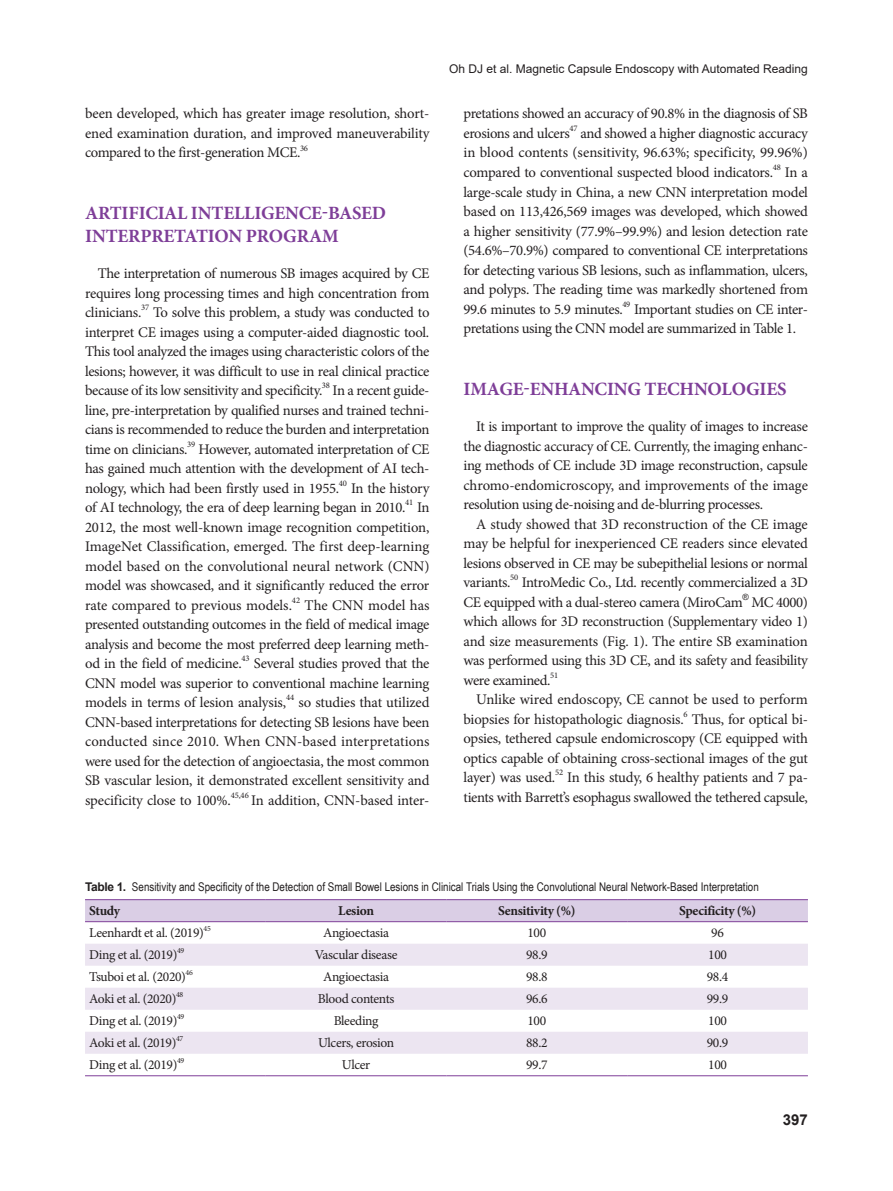
<style>
.page{position:relative;width:893px;height:1191px;background:#fff}
.page>*{position:absolute;margin:0;border:0;box-sizing:border-box;transform-origin:0 0}
.대제목{font:700 18.75px/22.5px "Minion Pro";letter-spacing:-.01em;color:#7e3e98}
.t1{font:700 15px "Arial";color:#231f20}
.본문{font:14.7px/19.5px "Minion Pro";letter-spacing:-.02em;color:#231f20;text-align:justify}
.표내용_가운데정렬{font:13.5px "Minion Pro";letter-spacing:-.025em;color:#231f20}
.표헤드{font:700 13.5px "Minion Pro";letter-spacing:-.025em;color:#231f20}
.그림제목{font:12px "Arial Narrow";color:#231f20}
.t2{font:12px "Arial";color:#231f20}
.본문-2{font:8.55px "Minion Pro";letter-spacing:-.02em;color:#231f20}
.표내용_가운데정렬-2{font:7.8px "Minion Pro";letter-spacing:-.025em;color:#231f20}
.s1{font-family:"Arial";font-weight:700}
</style>
<div class="page">
<div style="left:85px;top:900px;width:723px;height:21px;background:#dacee5"></div>
<svg style="left:85px;top:922px;width:723px;height:132px"></svg>
<svg style="left:85px;top:943px;width:723px;height:110px;fill:#ece5f1"></svg>
<hr style="left:85px;top:899px;width:181px;height:1px;background:#7e3e98">
<hr style="left:266px;top:899px;width:180px;height:1px;background:#7e3e98">
<hr style="left:446px;top:899px;width:181px;height:1px;background:#7e3e98">
<hr style="left:627px;top:899px;width:181px;height:1px;background:#7e3e98">
<hr style="left:85px;top:921px;width:181px;height:1px;background:#7e3e98">
<hr style="left:266px;top:921px;width:180px;height:1px;background:#7e3e98">
<hr style="left:446px;top:921px;width:181px;height:1px;background:#7e3e98">
<hr style="left:627px;top:921px;width:181px;height:1px;background:#7e3e98">
<hr style="left:85px;top:1075px;width:181px;height:1px;background:#7e3e98">
<hr style="left:266px;top:1075px;width:180px;height:1px;background:#7e3e98">
<hr style="left:446px;top:1075px;width:181px;height:1px;background:#7e3e98">
<hr style="left:627px;top:1075px;width:181px;height:1px;background:#7e3e98">
<p class="본문" style="left:85px;top:104px;width:346px">been developed, which has greater image resolution, short&shy;ened examination duration, and improved maneuverability compared to the first-generation MCE.</p>
<p class="본문-2" style="left:300px;top:142px;width:10px">36</p>
<p class="대제목" style="left:85px;top:202px;width:302px">ARTIFICIAL INTELLIGENCE-BASED<br>INTERPRETATION PROGRAM</p>
<p class="본문" style="left:85px;top:264px;width:346px;text-indent:13px">The interpretation of numerous SB images acquired by CE requires long processing times and high concentration from clinicians.</p>
<p class="본문-2" style="left:141px;top:302px;width:10px">37</p>
<p class="본문" style="left:85px;top:303px;width:346px;text-indent:68px">To solve this problem, a study was conducted to interpret CE images using a computer-aided diagnostic tool.<br>This tool analyzed the images using characteristic colors of the lesions; however, it was difficult to use in real clinical practice because of its low sensitivity and specificity.</p>
<p class="본문-2" style="left:322px;top:380px;width:10px">38</p>
<p class="본문" style="left:85px;top:381px;width:346px;text-indent:248px">In a recent guide&shy;line, pre-interpretation by qualified nurses and trained techni&shy;cians is recommended to reduce the burden and interpretation time on clinicians.</p>
<p class="본문-2" style="left:187px;top:438px;width:10px">39</p>
<p class="본문" style="left:85px;top:439px;width:346px;text-indent:114px">However, automated interpretation of CE has gained much attention with the development of AI tech&shy;nology, which had been firstly used in 1955.</p>
<p class="본문-2" style="left:339px;top:477px;width:10px">40</p>
<p class="본문" style="left:85px;top:478px;width:346px;text-indent:266px">In the history of AI technology, the era of deep learning began in 2010.</p>
<p class="본문-2" style="left:405px;top:497px;width:10px">41</p>
<p class="본문" style="left:85px;top:498px;width:346px;text-indent:332px">In 2012, the most well-known image recognition competition, ImageNet Classification, emerged. The first deep-learning model based on the convolutional neural network (CNN) model was showcased, and it significantly reduced the error rate compared to previous models.</p>
<p class="본문-2" style="left:292px;top:594px;width:10px">42</p>
<p class="본문" style="left:85px;top:595px;width:346px;text-indent:220px">The CNN model has presented outstanding outcomes in the field of medical image analysis and become the most preferred deep learning meth&shy;od in the field of medicine.</p>
<p class="본문-2" style="left:242px;top:653px;width:10px">43</p>
<p class="본문" style="left:85px;top:654px;width:346px;text-indent:169px">Several studies proved that the CNN model was superior to conventional machine learning models in terms of lesion analysis,</p>
<p class="본문-2" style="left:286px;top:692px;width:10px">44</p>
<p class="본문" style="left:85px;top:693px;width:346px;text-indent:213px">so studies that utilized CNN-based interpretations for detecting SB lesions have been conducted since 2010. When CNN-based interpretations were used for the detection of angioectasia, the most common SB vascular lesion, it demonstrated excellent sensitivity and specificity close to 100%.</p>
<p class="본문-2" style="left:231px;top:789px;width:20px">45,46</p>
<p class="본문" style="left:251px;top:790px;width:180px">In addition, CNN-based inter-</p>
<p class="t2" style="left:449px;top:60px;width:360px">Oh DJ et al. Magnetic Capsule Endoscopy with Automated Reading</p>
<p class="본문" style="left:463px;top:104px;width:346px">pretations showed an accuracy of 90.8% in the diagnosis of SB erosions and ulcers</p>
<p class="본문-2" style="left:569px;top:123px;width:10px">47</p>
<p class="본문" style="left:463px;top:124px;width:346px;text-indent:117px">and showed a higher diagnostic accuracy in blood contents (sensitivity, 96.63%; specificity, 99.96%) compared to conventional suspected blood indicators.</p>
<p class="본문-2" style="left:773px;top:162px;width:10px">48</p>
<p class="본문" style="left:463px;top:163px;width:346px;text-indent:321px">In a large-scale study in China, a new CNN interpretation model based on 113,426,569 images was developed, which showed a higher sensitivity (77.9%–99.9%) and lesion detection rate (54.6%–70.9%) compared to conventional CE interpretations for detecting various SB lesions, such as inflammation, ulcers, and polyps. The reading time was markedly shortened from 99.6 minutes to 5.9 minutes.</p>
<p class="본문-2" style="left:622px;top:298px;width:10px">49</p>
<p class="본문" style="left:463px;top:299px;width:346px;text-indent:171px">Important studies on CE inter&shy;pretations using the CNN model are summarized in Table 1.</p>
<p class="대제목" style="left:464px;top:377px;width:325px">IMAGE-ENHANCING TECHNOLOGIES</p>
<p class="본문" style="left:463px;top:417px;width:346px;text-indent:13px">It is important to improve the quality of images to increase the diagnostic accuracy of CE. Currently, the imaging enhanc&shy;ing methods of CE include 3D image reconstruction, capsule chromo-endomicroscopy, and improvements of the image resolution using de-noising and de-blurring processes.</p>
<p class="본문" style="left:463px;top:514px;width:346px;text-indent:13px">A study showed that 3D reconstruction of the CE image may be helpful for inexperienced CE readers since elevated lesions observed in CE may be subepithelial lesions or normal variants.</p>
<p class="본문-2" style="left:510px;top:572px;width:10px">50</p>
<p class="본문" style="left:463px;top:573px;width:346px;text-indent:58px">IntroMedic Co., Ltd. recently commercialized a 3D CE equipped with a dual-stereo camera (MiroCam<sup>®</sup> MC 4000) which allows for 3D reconstruction (Supplementary video 1) and size measurements (Fig. 1). The entire SB examination was performed using this 3D CE, and its safety and feasibility were examined.</p>
<p class="본문-2" style="left:550px;top:669px;width:10px">51</p>
<p class="본문" style="left:463px;top:690px;width:346px;text-indent:13px">Unlike wired endoscopy, CE cannot be used to perform biopsies for histopathologic diagnosis.</p>
<p class="본문-2" style="left:683px;top:708px;width:6px">6</p>
<p class="본문" style="left:463px;top:709px;width:346px;text-indent:228px">Thus, for optical bi&shy;opsies, tethered capsule endomicroscopy (CE equipped with optics capable of obtaining cross-sectional images of the gut layer) was used.</p>
<p class="본문-2" style="left:555px;top:767px;width:10px">52</p>
<p class="본문" style="left:463px;top:768px;width:346px;text-align:right">In this study, 6 healthy patients and 7 pa-<br>tients with Barrett’s esophagus swallowed the tethered capsule,</p>
<p class="그림제목" style="left:85px;top:878px;width:675px"><span class="s1">Table 1.</span> Sensitivity and Specificity of the Detection of Small Bowel Lesions in Clinical Trials Using the Convolutional Neural Network-Based Interpretation</p>
<p class="표헤드" style="left:89px;top:901px;width:32px">Study</p>
<p class="표헤드" style="left:338px;top:901px;width:37px">Lesion</p>
<p class="표헤드" style="left:498px;top:901px;width:79px">Sensitivity (%)</p>
<p class="표헤드" style="left:679px;top:901px;width:79px">Specificity (%)</p>
<p class="표내용_가운데정렬" style="left:89px;top:923px;width:116px">Leenhardt et al. (2019)</p>
<p class="표내용_가운데정렬-2" style="left:204px;top:923px;width:9px">45</p>
<p class="표내용_가운데정렬" style="left:323px;top:923px;width:68px">Angioectasia</p>
<p class="표내용_가운데정렬" style="left:527px;top:923px;width:20px">100</p>
<p class="표내용_가운데정렬" style="left:711px;top:923px;width:14px">96</p>
<p class="표내용_가운데정렬" style="left:89px;top:945px;width:90px">Ding et al. (2019)</p>
<p class="표내용_가운데정렬-2" style="left:177px;top:945px;width:9px">49</p>
<p class="표내용_가운데정렬" style="left:315px;top:945px;width:84px">Vascular disease</p>
<p class="표내용_가운데정렬" style="left:526px;top:945px;width:23px">98.9</p>
<p class="표내용_가운데정렬" style="left:708px;top:945px;width:20px">100</p>
<p class="표내용_가운데정렬" style="left:89px;top:967px;width:98px">Tsuboi et al. (2020)</p>
<p class="표내용_가운데정렬-2" style="left:186px;top:967px;width:9px">46</p>
<p class="표내용_가운데정렬" style="left:323px;top:967px;width:68px">Angioectasia</p>
<p class="표내용_가운데정렬" style="left:526px;top:967px;width:23px">98.8</p>
<p class="표내용_가운데정렬" style="left:707px;top:967px;width:23px">98.4</p>
<p class="표내용_가운데정렬" style="left:89px;top:989px;width:89px">Aoki et al. (2020)</p>
<p class="표내용_가운데정렬-2" style="left:176px;top:989px;width:9px">48</p>
<p class="표내용_가운데정렬" style="left:318px;top:989px;width:78px">Blood contents</p>
<p class="표내용_가운데정렬" style="left:526px;top:989px;width:23px">96.6</p>
<p class="표내용_가운데정렬" style="left:707px;top:989px;width:23px">99.9</p>
<p class="표내용_가운데정렬" style="left:89px;top:1011px;width:90px">Ding et al. (2019)</p>
<p class="표내용_가운데정렬-2" style="left:177px;top:1011px;width:9px">49</p>
<p class="표내용_가운데정렬" style="left:334px;top:1011px;width:46px">Bleeding</p>
<p class="표내용_가운데정렬" style="left:527px;top:1011px;width:20px">100</p>
<p class="표내용_가운데정렬" style="left:708px;top:1011px;width:20px">100</p>
<p class="표내용_가운데정렬" style="left:89px;top:1033px;width:89px">Aoki et al. (2019)</p>
<p class="표내용_가운데정렬-2" style="left:176px;top:1033px;width:9px">47</p>
<p class="표내용_가운데정렬" style="left:318px;top:1033px;width:78px">Ulcers, erosion</p>
<p class="표내용_가운데정렬" style="left:526px;top:1033px;width:23px">88.2</p>
<p class="표내용_가운데정렬" style="left:707px;top:1033px;width:23px">90.9</p>
<p class="표내용_가운데정렬" style="left:89px;top:1055px;width:90px">Ding et al. (2019)</p>
<p class="표내용_가운데정렬-2" style="left:177px;top:1055px;width:9px">49</p>
<p class="표내용_가운데정렬" style="left:342px;top:1055px;width:30px">Ulcer</p>
<p class="표내용_가운데정렬" style="left:526px;top:1055px;width:23px">99.7</p>
<p class="표내용_가운데정렬" style="left:708px;top:1055px;width:20px">100</p>
<p class="t1" style="left:783px;top:1109px;width:27px">397</p>
</div>
